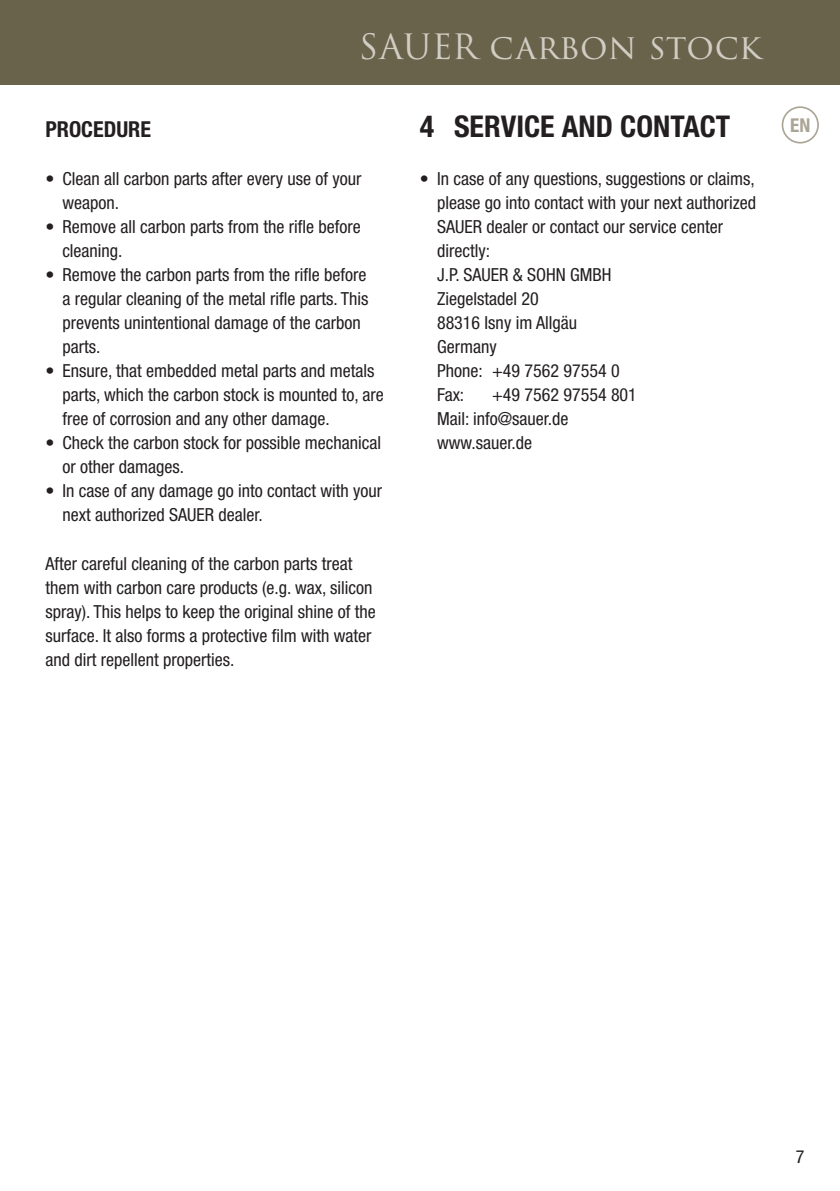
<style>
.page{position:relative;width:840px;height:1191px;background:#fff}
.page>*{position:absolute;margin:0;border:0;box-sizing:border-box;transform-origin:0 0}
.t1{font:34px "Trajan Pro 3";letter-spacing:.01em;color:#d0cdc3}
.t2{font:700 condensed 30px "Helvetica Neue LT Std";color:#231f20}
.t3{font:700 condensed 22px "Helvetica Neue LT Std";color:#231f20}
.t4{font:700 condensed 19.2px "Helvetica Neue LT Std";color:#aba596}
.t5{font:condensed 18px/24px "Helvetica Neue LT Std";color:#231f20}
</style>
<div class="page">
<div style="left:0;top:0;width:839px;height:85px;background:#6a634c"></div>
<div style="left:781px;top:106px;width:37px;height:37px;border:2px solid #aba596;border-radius:50%"></div>
<h1 class="t1" style="left:358px;top:24px;width:405px">SAUER carbon stock</h1>
<h2 class="t2" style="left:420px;top:109px;width:312px">4 SERVICE AND CONTACT</h2>
<p class="t5" style="left:437px;top:167px;width:320px;text-indent:-17px">• In case of any questions, suggestions or claims, please go into contact with your next authorized<br>SAUER dealer or contact our service center directly:<br>J.P. SAUER &amp; SOHN GMBH<br>Ziegelstadel 20<br>88316 Isny im Allgäu<br>Germany<br>Phone: +49 7562 97554 0<br>Fax:</p>
<p class="t3" style="left:45px;top:116px;width:107px">PROCEDURE</p>
<p class="t4" style="left:789px;top:113px;width:22px">EN</p>
<p class="t5" style="left:62px;top:167px;width:300px;text-indent:-17px">• Clean all carbon parts after every use of your weapon.</p>
<p class="t5" style="left:62px;top:215px;width:300px;text-indent:-17px">• Remove all carbon parts from the rifle before cleaning.</p>
<p class="t5" style="left:62px;top:263px;width:307px;text-indent:-17px">• Remove the carbon parts from the rifle before a regular cleaning of the metal rifle parts. This prevents unintentional damage of the carbon parts.</p>
<p class="t5" style="left:62px;top:359px;width:323px;text-indent:-17px">• Ensure, that embedded metal parts and metals parts, which the carbon stock is mounted to, are free of corrosion and any other damage.</p>
<p class="t5" style="left:62px;top:431px;width:320px;text-indent:-17px">• Check the carbon stock for possible mechanical or other damages.</p>
<p class="t5" style="left:62px;top:479px;width:321px;text-indent:-17px">• In case of any damage go into contact with your next authorized SAUER dealer.</p>
<p class="t5" style="left:45px;top:551px;width:332px">After careful cleaning of the carbon parts treat them with carbon care products (e.g. wax, silicon spray). This helps to keep the original shine of the surface. It also forms a protective film with water and dirt repellent properties.</p>
<p class="t5" style="left:437px;top:383px;width:201px;text-indent:55px">+49 7562 97554 801<br>Mail: info@sauer.de www.sauer.de</p>
<p class="t5" style="left:795px;top:1144px;width:10px">7</p>
</div>
